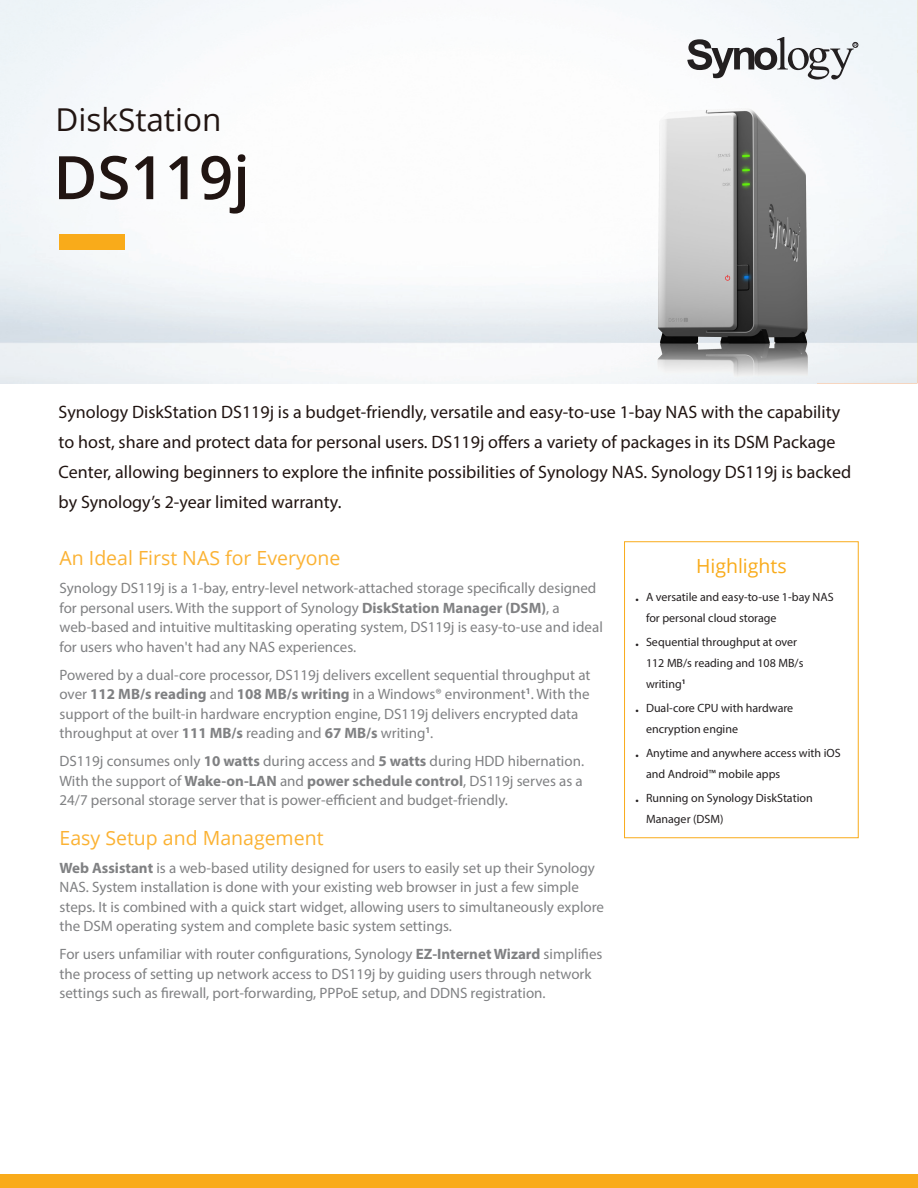
<style>
.page{position:relative;width:918px;height:1188px;background:#fff}
.page>*{position:absolute;margin:0;border:0;box-sizing:border-box;transform-origin:0 0}
.Model_Name{font:600 60px "Open Sans";color:#211512}
.Product_Type{font:31.5px "Open Sans";color:#211512}
.Chapter_Title_1{font:19.5px "Open Sans";color:#fbb233}
.Selling_Title{font:19.5px "Open Sans";color:#f9ab1a}
.Introduction{font:18px/30px "Myriad Pro";color:#211512}
.Body_Content{font:15px/19.5px "Myriad Pro";color:#808183}
.t1{font:12px/21px "Myriad Pro";color:#231f20}
.s1{font-weight:700}
</style>
<div class="page">
<div style="left:0;top:1174px;width:918px;height:14px;background:#f9ab1a"></div>
<div style="left:624px;top:542px;width:234px;height:296px;border:1px solid #f9ab1a"></div>
<img style="left:0;top:0;width:917px;height:383px">
<div style="left:59px;top:234px;width:65px;height:16px;background:#f9ab1a"></div>
<svg style="left:687px;top:37px;width:171px;height:43px"></svg>
<img style="left:648px;top:104px;width:172px;height:275px">
<p class="Product_Type" style="left:56px;top:98px;width:167px">DiskStation</p>
<p class="Model_Name" style="left:53px;top:136px;width:198px">DS119j</p>
<p class="Introduction" style="left:59px;top:397px;width:783px">Synology DiskStation DS119j is a budget-friendly, versatile and easy-to-use 1-bay NAS with the capability to host, share and protect data for personal users. DS119j offers a variety of packages in its DSM Package</p>
<p class="Introduction" style="left:59px;top:457px;width:794px">Center, allowing beginners to explore the infinite possibilities of Synology NAS. Synology DS119j is backed</p>
<p class="Introduction" style="left:59px;top:487px;width:284px">by Synology’s 2-year limited warranty.</p>
<p class="Chapter_Title_1" style="left:60px;top:545px;width:283px">An Ideal First NAS for Everyone</p>
<p class="Body_Content" style="left:60px;top:578px;width:545px">Synology DS119j is a 1-bay, entry-level network-attached storage specifically designed for personal users. With the support of Synology <span class="s1">DiskStation Manager (DSM)</span>, a web-based and intuitive multitasking operating system, DS119j is easy-to-use and ideal for users who haven't had any NAS experiences.</p>
<p class="Body_Content" style="left:60px;top:665px;width:532px">Powered by a dual-core processor, DS119j delivers excellent sequential throughput at over <span class="s1">112 MB/s reading</span> and <span class="s1">108 MB/s writing</span> in a Windows® environment<sup>1</sup>. With the support of the built-in hardware encryption engine, DS119j delivers encrypted data throughput at over <span class="s1">111 MB/s</span> reading and <span class="s1">67 MB/s</span> writing<sup>1</sup>.</p>
<p class="Body_Content" style="left:60px;top:751px;width:526px;text-align:justify">DS119j consumes only <span class="s1">10 watts</span> during access and <span class="s1">5 watts</span> during HDD hibernation.<br>With the support of <span class="s1">Wake-on-LAN</span> and <span class="s1">power schedule control</span>, DS119j serves as a 24/7 personal storage server that is power-efficient and budget-friendly.</p>
<p class="Chapter_Title_1" style="left:60px;top:825px;width:266px">Easy Setup and Management</p>
<p class="Body_Content" style="left:60px;top:858px;width:546px"><span class="s1">Web Assistant</span> is a web-based utility designed for users to easily set up their Synology NAS. System installation is done with your existing web browser in just a few simple steps. It is combined with a quick start widget, allowing users to simultaneously explore the DSM operating system and complete basic system settings.</p>
<p class="Body_Content" style="left:60px;top:944px;width:544px">For users unfamiliar with router configurations, Synology <span class="s1">EZ-Internet Wizard</span> simplifies the process of setting up network access to DS119j by guiding users through network settings such as firewall, port-forwarding, PPPoE setup, and DDNS registration.</p>
<p class="Selling_Title" style="left:696px;top:553px;width:92px">Highlights</p>
<p class="t1" style="left:646px;top:586px;width:189px;text-indent:-11px">• A versatile and easy-to-use 1-bay NAS for personal cloud storage</p>
<p class="t1" style="left:646px;top:631px;width:159px;text-indent:-11px">• Sequential throughput at over<br>112 MB/s reading and 108 MB/s writing<sup>1</sup></p>
<p class="t1" style="left:646px;top:697px;width:149px;text-indent:-11px">• Dual-core CPU with hardware encryption engine</p>
<p class="t1" style="left:646px;top:742px;width:196px;text-indent:-11px">• Anytime and anywhere access with iOS and Android™ mobile apps</p>
<p class="t1" style="left:646px;top:787px;width:168px;text-indent:-11px">• Running on Synology DiskStation<br>Manager (DSM)</p>
</div>
